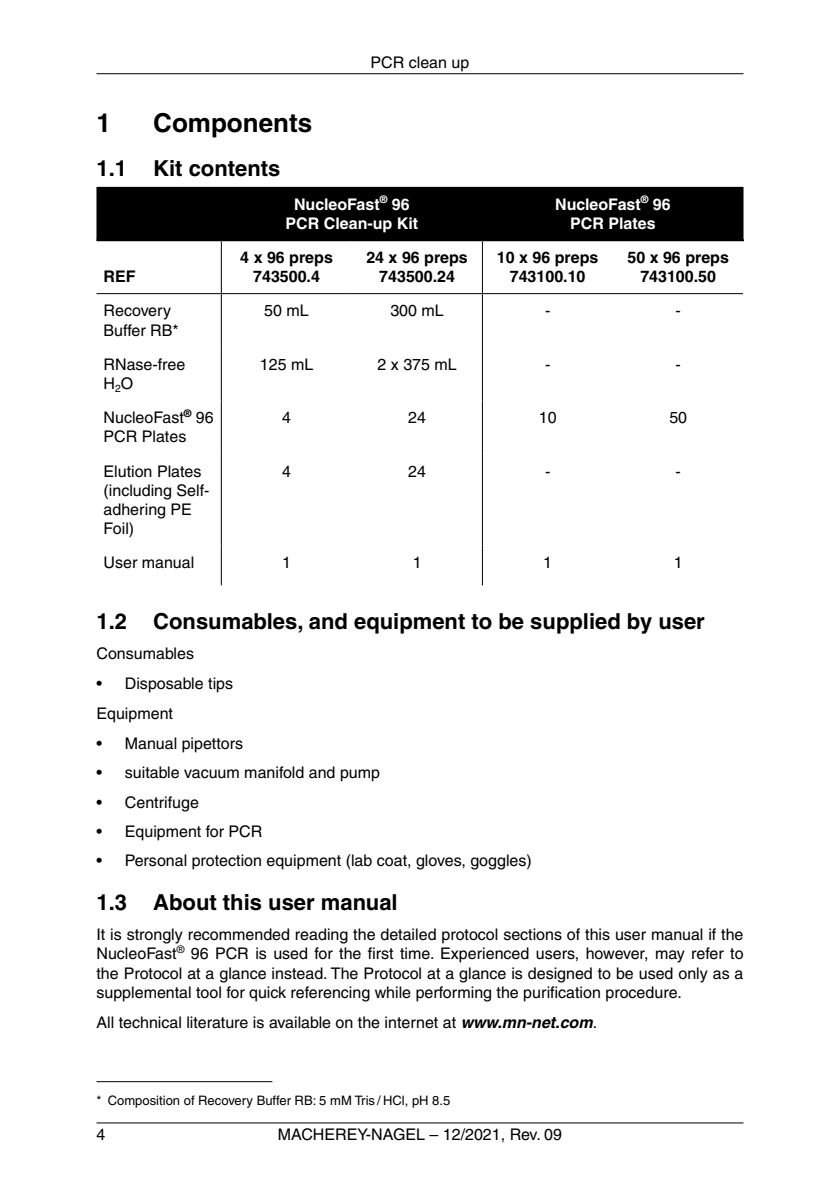
<style>
.page{position:relative;width:840px;height:1191px;background:#fff}
.page>*{position:absolute;margin:0;border:0;box-sizing:border-box;transform-origin:0 0}
.t1{font:700 26px "Helvetica LT Pro";color:#000}
.t2{font:700 22px "Helvetica LT Pro";color:#000}
.t3{font:16px/19.2px "Helvetica LT Pro";color:#000}
.t4{font:700 16px/19.2px "Helvetica LT Pro";color:#000;text-align:center}
.t5{font:700 16px/19.2px "Helvetica LT Pro";color:#fff;text-align:center}
.t6{font:13px "Helvetica LT Pro";color:#000}
.s1{font-weight:700;font-style:italic}
</style>
<div class="page">
<hr style="left:96px;top:1122px;width:647px;height:1px;background:#000">
<hr style="left:96px;top:73px;width:647px;height:1px;background:#000">
<div style="left:96px;top:187px;width:647px;height:52px;background:#000"></div>
<hr style="left:96px;top:239px;width:125px;height:2px;background:#000">
<hr style="left:221px;top:239px;width:130px;height:2px;background:#000">
<hr style="left:351px;top:239px;width:131px;height:2px;background:#000">
<hr style="left:482px;top:239px;width:130px;height:2px;background:#000">
<hr style="left:612px;top:239px;width:131px;height:2px;background:#000">
<hr style="left:221px;top:241px;width:1px;height:52px;background:#000">
<hr style="left:221px;top:294px;width:1px;height:53px;background:#000">
<hr style="left:221px;top:347px;width:1px;height:53px;background:#000">
<hr style="left:221px;top:400px;width:1px;height:54px;background:#000">
<hr style="left:221px;top:454px;width:1px;height:91px;background:#000">
<hr style="left:221px;top:545px;width:1px;height:40px;background:#000">
<hr style="left:96px;top:293px;width:125px;height:1px;background:#000">
<hr style="left:221px;top:293px;width:130px;height:1px;background:#000">
<hr style="left:351px;top:293px;width:131px;height:1px;background:#000">
<hr style="left:482px;top:293px;width:130px;height:1px;background:#000">
<hr style="left:612px;top:293px;width:130px;height:1px;background:#000">
<hr style="left:481px;top:241px;width:1px;height:52px;background:#000">
<hr style="left:481px;top:294px;width:1px;height:53px;background:#000">
<hr style="left:481px;top:347px;width:1px;height:53px;background:#000">
<hr style="left:481px;top:400px;width:1px;height:54px;background:#000">
<hr style="left:481px;top:454px;width:1px;height:91px;background:#000">
<hr style="left:481px;top:545px;width:1px;height:40px;background:#000">
<hr style="left:96px;top:1081px;width:176px;height:1px;background:#000">
<p class="t3" style="left:370px;top:52px;width:100px">PCR clean up</p>
<h1 class="t1" style="left:96px;top:107px;width:16px">1</h1>
<h1 class="t1" style="left:153px;top:107px;width:160px">Components</h1>
<h2 class="t2" style="left:96px;top:154px;width:185px">1.1 Kit contents</h2>
<p class="t5" style="left:285px;top:194px;width:134px">NucleoFast<sup>®</sup> 96<br>PCR Clean-up Kit</p>
<p class="t5" style="left:555px;top:194px;width:117px">NucleoFast<sup>®</sup> 96<br>PCR Plates</p>
<p class="t4" style="left:103px;top:267px;width:33px">REF</p>
<p class="t4" style="left:240px;top:248px;width:94px">4 x 96 preps<br>743500.4</p>
<p class="t4" style="left:366px;top:248px;width:103px">24 x 96 preps<br>743500.24</p>
<p class="t4" style="left:496px;top:248px;width:103px">10 x 96 preps<br>743100.10</p>
<p class="t4" style="left:627px;top:248px;width:103px">50 x 96 preps<br>743100.50</p>
<p class="t3" style="left:103px;top:301px;width:77px">Recovery<br>Buffer RB*</p>
<p class="t3" style="left:264px;top:301px;width:46px">50 mL</p>
<p class="t3" style="left:390px;top:301px;width:55px">300 mL</p>
<p class="t3" style="left:544px;top:301px;width:7px">-</p>
<p class="t3" style="left:675px;top:301px;width:7px">-</p>
<p class="t3" style="left:103px;top:354px;width:83px">RNase-free<br>H<sub>2</sub>O</p>
<p class="t3" style="left:260px;top:354px;width:55px">125 mL</p>
<p class="t3" style="left:377px;top:354px;width:81px">2 x 375 mL</p>
<p class="t3" style="left:544px;top:354px;width:7px">-</p>
<p class="t3" style="left:675px;top:354px;width:7px">-</p>
<p class="t3" style="left:103px;top:408px;width:112px">NucleoFast<sup>®</sup> 96<br>PCR Plates</p>
<p class="t3" style="left:282px;top:408px;width:10px">4</p>
<p class="t3" style="left:408px;top:408px;width:19px">24</p>
<p class="t3" style="left:538px;top:408px;width:19px">10</p>
<p class="t3" style="left:669px;top:408px;width:19px">50</p>
<p class="t3" style="left:103px;top:461px;width:107px">Elution Plates (including Self&shy;adhering PE<br>Foil)</p>
<p class="t3" style="left:282px;top:461px;width:10px">4</p>
<p class="t3" style="left:408px;top:461px;width:19px">24</p>
<p class="t3" style="left:544px;top:461px;width:7px">-</p>
<p class="t3" style="left:675px;top:461px;width:7px">-</p>
<p class="t3" style="left:103px;top:553px;width:92px">User manual</p>
<p class="t3" style="left:282px;top:553px;width:10px">1</p>
<p class="t3" style="left:412px;top:553px;width:10px">1</p>
<p class="t3" style="left:543px;top:553px;width:10px">1</p>
<p class="t3" style="left:673px;top:553px;width:10px">1</p>
<h2 class="t2" style="left:96px;top:607px;width:609px">1.2 Consumables, and equipment to be supplied by user</h2>
<p class="t3" style="left:96px;top:644px;width:99px">Consumables</p>
<p class="t3" style="left:96px;top:667px;width:138px;line-height:30.6px">• Disposable tips<br>Equipment</p>
<p class="t3" style="left:96px;top:733px;width:148px">• Manual pipettors</p>
<p class="t3" style="left:96px;top:763px;width:285px">• suitable vacuum manifold and pump</p>
<p class="t3" style="left:96px;top:792px;width:104px">• Centrifuge</p>
<p class="t3" style="left:96px;top:821px;width:167px">• Equipment for PCR</p>
<p class="t3" style="left:96px;top:851px;width:436px">• Personal protection equipment (lab coat, gloves, goggles)</p>
<h2 class="t2" style="left:96px;top:888px;width:302px">1.3 About this user manual</h2>
<p class="t3" style="left:96px;top:925px;width:648px;text-align:justify">It is strongly recommended reading the detailed protocol sections of this user manual if the NucleoFast<sup>®</sup> 96 PCR is used for the first time. Experienced users, however, may refer to the Protocol at a glance instead. The Protocol at a glance is designed to be used only as a supplemental tool for quick referencing while performing the purification procedure.</p>
<p class="t3" style="left:96px;top:1013px;width:502px">All technical literature is available on the internet at <span class="s1">www.mn-net.com</span>.</p>
<p class="t6" style="left:96px;top:1092px;width:355px">* Composition of Recovery Buffer RB: 5 mM Tris / HCl, pH 8.5</p>
<p class="t3" style="left:96px;top:1124px;width:10px">4</p>
<p class="t3" style="left:278px;top:1124px;width:285px">MACHEREY-NAGEL – 12/2021, Rev. 09</p>
</div>
